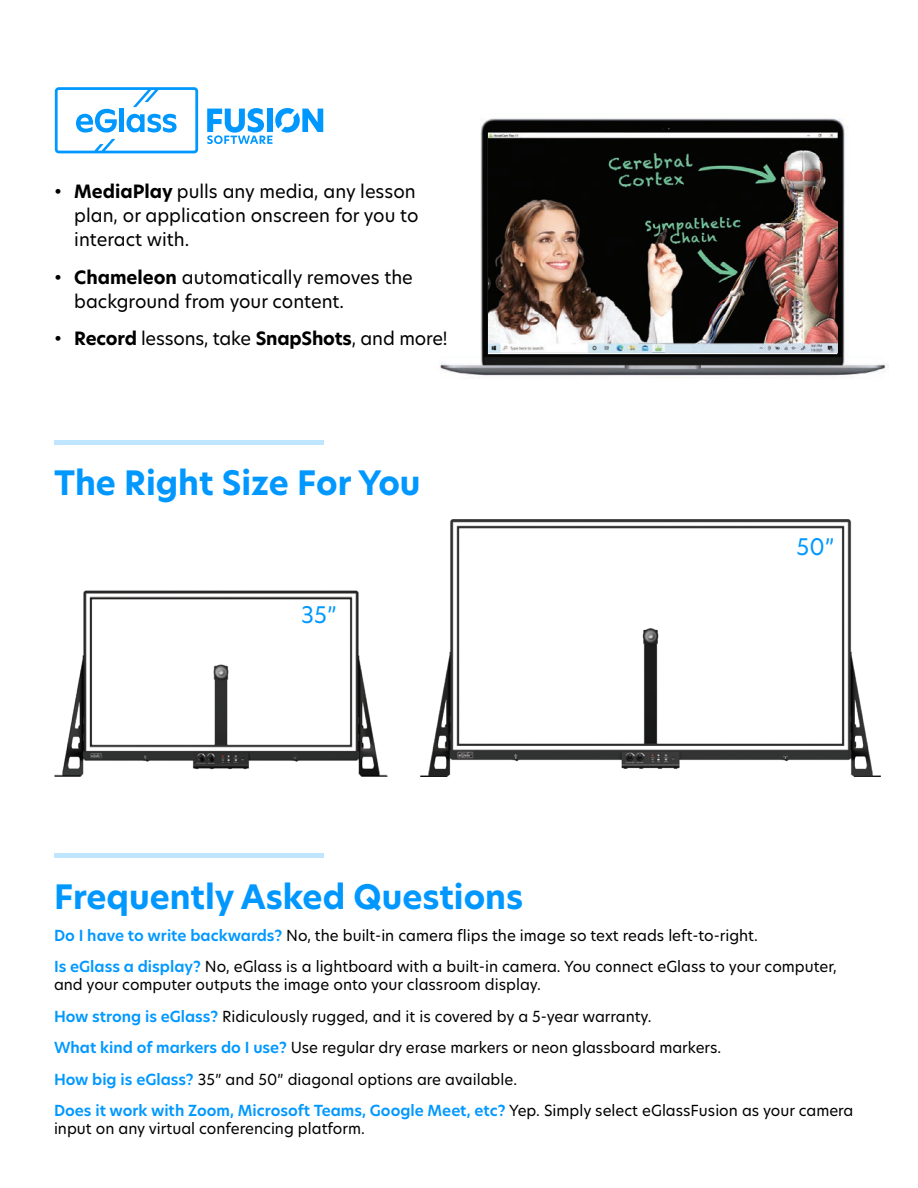
<style>
.page{position:relative;width:918px;height:1188px;background:#fff}
.page>*{position:absolute;margin:0;border:0;box-sizing:border-box;transform-origin:0 0}
.t1{font:700 33px "Hero New";color:#0098ff}
.t2{font:22.5px "Hero New";color:#0098ff}
.t3{font:18px/24px "Hero New";color:#000}
.t4{font:15px/18px "Hero New";color:#000}
.s1{font-weight:700}
.s2{font-weight:600;color:#0098ff}
</style>
<div class="page">
<div style="left:54px;top:853px;width:270px;height:5px;background:#c0e5ff"></div>
<img style="left:54px;top:590px;width:333px;height:186px">
<img style="left:421px;top:519px;width:460px;height:257px">
<hr style="left:54px;top:441px;width:270px;height:4px;background:#c0e5ff">
<img style="left:440px;top:118px;width:449px;height:260px">
<svg style="left:55px;top:87px;width:143px;height:66px"></svg>
<svg style="left:207px;top:108px;width:116px;height:36px"></svg>
<img style="left:488px;top:133px;width:350px;height:220px">
<p class="t3" style="left:74px;top:179px;width:346px;text-indent:-20px">• <span class="s1">MediaPlay</span> pulls any media, any lesson plan, or application onscreen for you to interact with.</p>
<p class="t3" style="left:74px;top:265px;width:340px;text-indent:-20px">• <span class="s1">Chameleon</span> automatically removes the background from your content.</p>
<p class="t3" style="left:54px;top:326px;width:395px">• <span class="s1">Record</span> lessons, take <span class="s1">SnapShots</span>, and more!</p>
<h2 class="t1" style="left:54px;top:461px;width:368px">The Right Size For You</h2>
<h2 class="t2" style="left:301px;top:600px;width:37px">35”</h2>
<h2 class="t1" style="left:54px;top:874px;width:471px">Frequently Asked Questions</h2>
<h2 class="t2" style="left:796px;top:532px;width:39px">50”</h2>
<p class="t4" style="left:54px;top:926px;width:705px"><span class="s2">Do I have to write backwards?</span> No, the built-in camera flips the image so text reads left-to-right.</p>
<p class="t4" style="left:54px;top:957px;width:784px"><span class="s2">Is eGlass a display?</span> No, eGlass is a lightboard with a built-in camera. You connect eGlass to your computer, and your computer outputs the image onto your classroom display.</p>
<p class="t4" style="left:54px;top:1007px;width:599px"><span class="s2">How strong is eGlass?</span> Ridiculously rugged, and it is covered by a 5-year warranty.</p>
<p class="t4" style="left:54px;top:1038px;width:669px"><span class="s2">What kind of markers do I use?</span> Use regular dry erase markers or neon glassboard markers.</p>
<p class="t4" style="left:54px;top:1070px;width:465px"><span class="s2">How big is eGlass?</span> 35” and 50” diagonal options are available.</p>
<p class="t4" style="left:54px;top:1101px;width:801px"><span class="s2">Does it work with Zoom, Microsoft Teams, Google Meet, etc?</span> Yep. Simply select eGlassFusion as your camera input on any virtual conferencing platform.</p>
</div>
